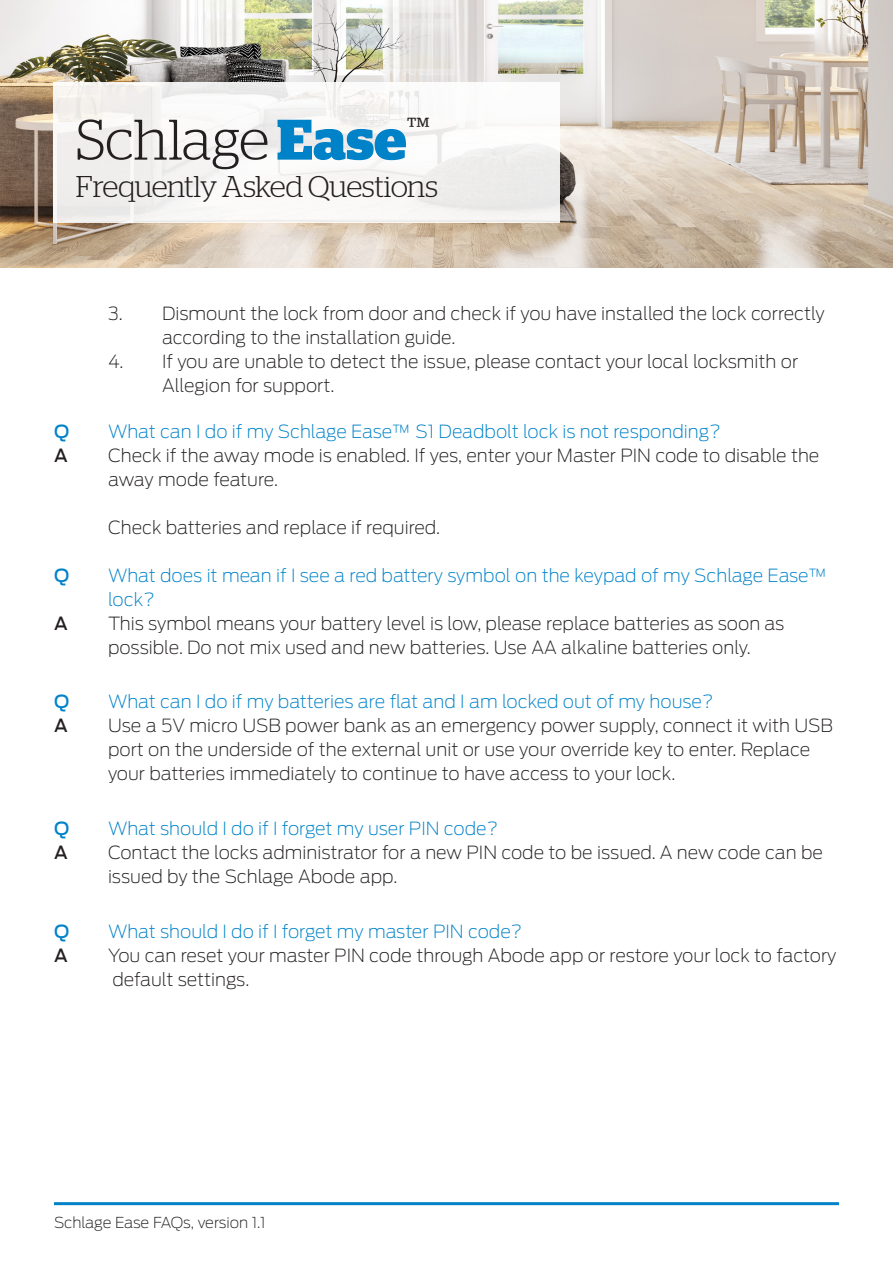
<style>
.page{position:relative;width:893px;height:1263px;background:#fff}
.page>*{position:absolute;margin:0;border:0;box-sizing:border-box;transform-origin:0 0}
.Cover_Headline_32_39pt{font:300 57px "Stag";letter-spacing:-.01em;color:#231f20}
.Cover_Headline_32_39pt-2{font:300 30px "Stag";letter-spacing:-.015em;color:#231f20}
.t1{font:200 18px "Antenna";color:#231f20}
.t2{font:200 18px "Antenna";color:#0082c8}
.t3{font:200 18px "Antenna";letter-spacing:-.02em;color:#231f20}
.t4{font:500 18px "Antenna";color:#0082c8}
.t5{font:500 18px "Antenna";color:#231f20}
.t6{font:200 15px "Antenna";letter-spacing:-.01em;color:#231f20}
.s1{font-weight:700;color:#0082c8}
</style>
<div class="page">
<hr style="left:54px;top:1202px;width:785px;height:3px;background:#0082c8">
<img style="left:1px;top:0;width:891px;height:267px">
<div style="left:53px;top:82px;width:507px;height:141px;background:linear-gradient(to right,#f3f2f0,#f7f6f6)"></div>
<p class="Cover_Headline_32_39pt" style="left:76px;top:107px;width:355px">Schlage <span class="s1">Ease</span><sup>™</sup></p>
<p class="Cover_Headline_32_39pt-2" style="left:76px;top:169px;width:364px">Frequently Asked Questions</p>
<p class="t1" style="left:108px;top:302px;width:718px">3. Dismount the lock from door and check if you have installed the lock correctly</p>
<p class="t1" style="left:162px;top:326px;width:295px">according to the installation guide.</p>
<p class="t1" style="left:108px;top:350px;width:692px">4. If you are unable to detect the issue, please contact your local locksmith or</p>
<p class="t1" style="left:162px;top:374px;width:174px">Allegion for support.</p>
<p class="t4" style="left:54px;top:419px;width:17px">Q</p>
<p class="t2" style="left:108px;top:420px;width:614px">What can I do if my Schlage Ease™ S1 Deadbolt lock is not responding?</p>
<p class="t5" style="left:54px;top:443px;width:15px">A</p>
<p class="t1" style="left:108px;top:444px;width:713px">Check if the away mode is enabled. If yes, enter your Master PIN code to disable the</p>
<p class="t3" style="left:108px;top:468px;width:172px">away mode feature.</p>
<p class="t1" style="left:108px;top:516px;width:334px">Check batteries and replace if required.</p>
<p class="t4" style="left:54px;top:563px;width:17px">Q</p>
<p class="t2" style="left:108px;top:564px;width:721px">What does it mean if I see a red battery symbol on the keypad of my Schlage Ease™</p>
<p class="t2" style="left:108px;top:588px;width:48px">lock?</p>
<p class="t5" style="left:54px;top:611px;width:15px">A</p>
<p class="t1" style="left:108px;top:612px;width:678px">This symbol means your battery level is low, please replace batteries as soon as</p>
<p class="t1" style="left:108px;top:636px;width:644px">possible. Do not mix used and new batteries. Use AA alkaline batteries only.</p>
<p class="t4" style="left:54px;top:690px;width:17px">Q</p>
<p class="t2" style="left:108px;top:690px;width:607px">What can I do if my batteries are flat and I am locked out of my house?</p>
<p class="t5" style="left:54px;top:714px;width:15px">A</p>
<p class="t1" style="left:108px;top:714px;width:726px">Use a 5V micro USB power bank as an emergency power supply, connect it with USB</p>
<p class="t1" style="left:108px;top:738px;width:704px">port on the underside of the external unit or use your override key to enter. Replace</p>
<p class="t1" style="left:108px;top:762px;width:569px">your batteries immediately to continue to have access to your lock.</p>
<p class="t4" style="left:54px;top:816px;width:17px">Q</p>
<p class="t2" style="left:108px;top:817px;width:392px">What should I do if I forget my user PIN code?</p>
<p class="t5" style="left:54px;top:840px;width:15px">A</p>
<p class="t1" style="left:108px;top:841px;width:717px">Contact the locks administrator for a new PIN code to be issued. A new code can be</p>
<p class="t1" style="left:108px;top:865px;width:291px">issued by the Schlage Abode app.</p>
<p class="t4" style="left:54px;top:919px;width:17px">Q</p>
<p class="t2" style="left:108px;top:919px;width:416px">What should I do if I forget my master PIN code?</p>
<p class="t5" style="left:54px;top:943px;width:15px">A</p>
<p class="t1" style="left:108px;top:943px;width:730px">You can reset your master PIN code through Abode app or restore your lock to factory</p>
<p class="t1" style="left:112px;top:967px;width:139px">default settings.</p>
<p class="t6" style="left:54px;top:1213px;width:213px">Schlage Ease FAQs, version 1.1</p>
</div>
